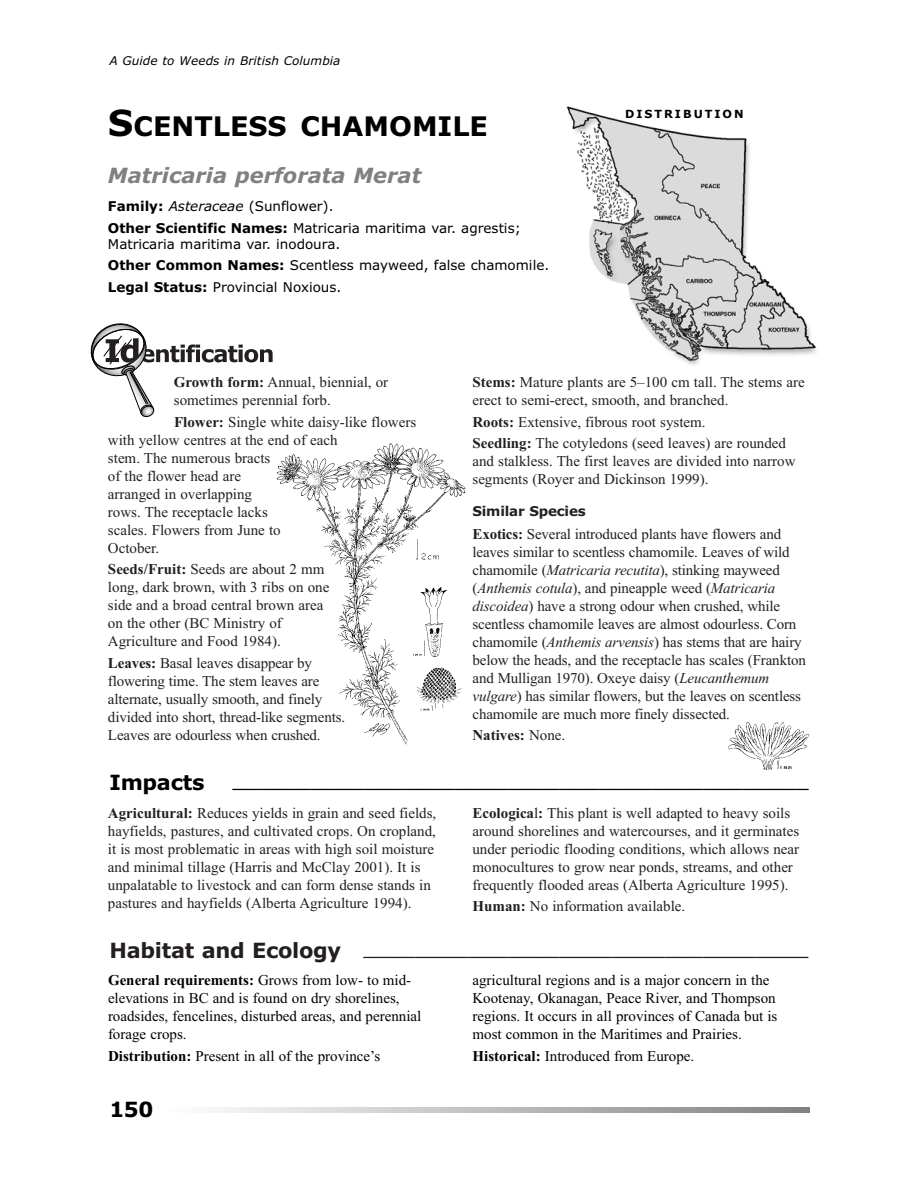
<style>
.page{position:relative;width:918px;height:1188px;background:#fff}
.page>*{position:absolute;margin:0;border:0;box-sizing:border-box;transform-origin:0 0}
.t1{font:700 27px "Verdana";color:#000}
.t2{font:21px "Verdana";color:#231f20}
.t3{font:21px "Verdana";color:#000}
.t4{font:italic 700 21px "Verdana";color:#808080}
.t5{font:700 21px "Verdana";letter-spacing:-.015em;color:#000}
.t6{font:15px/18px "Times New Roman";color:#231f20}
.t7{font:15px/18px "Times New Roman";color:#000}
.t8{font:700 15px "Times New Roman";color:#231f20}
.t9{font:13.5px/21.6px "Verdana";color:#000}
.t10{font:700 13.5px "Verdana";letter-spacing:-.015em;color:#231f20}
.t11{font:italic 12px "Verdana";letter-spacing:.005em;color:#000}
.t12{font:700 11.25px "Verdana";letter-spacing:.18em;color:#000}
.s1{font-size:36px}
.s2{font-weight:700}
.s3{font-style:italic}
.s4{font-weight:400}
</style>
<div class="page">
<svg style="left:217px;top:1107px;width:593px;height:5px"></svg>
<svg style="left:90px;top:323px;width:183px;height:95px"></svg>
<img style="left:566px;top:106px;width:250px;height:259px">
<img style="left:722px;top:712px;width:94px;height:64px;border-radius:50%">
<img style="left:276px;top:443px;width:190px;height:302px">
<img style="left:409px;top:575px;width:57px;height:157px">
<p class="t11" style="left:109px;top:56px;width:233px">A Guide to Weeds in British Columbia</p>
<h1 class="t1" style="left:108px;top:115px;width:381px"><span class="s1">S</span>CENTLESS CHAMOMILE</h1>
<h2 class="t4" style="left:108px;top:167px;width:315px">Matricaria perforata Merat</h2>
<p class="t9" style="left:108px;top:196px;width:414px"><span class="s2">Family:</span> <span class="s3">Asteraceae</span> (Sunflower).<br><span class="s2">Other Scientific Names:</span> Matricaria maritima var. agrestis;</p>
<p class="t9" style="left:108px;top:234px;width:443px">Matricaria maritima var. inodoura.<br><span class="s2">Other Common Names:</span> Scentless mayweed, false chamomile.<br><span class="s2">Legal Status:</span> Provincial Noxious.</p>
<p class="t12" style="left:625px;top:110px;width:120px">DISTRIBUTION</p>
<p class="t6" style="left:174px;top:374px;width:216px"><span class="s2">Growth form:</span> Annual, biennial, or sometimes perennial forb.</p>
<p class="t6" style="left:108px;top:414px;width:310px;text-indent:66px"><span class="s2">Flower:</span> Single white daisy-like flowers with yellow centres at the end of each<br>stem. The numerous bracts<br>of the flower head are<br>arranged in overlapping<br>rows. The receptacle lacks<br>scales. Flowers from June to<br>October.</p>
<p class="t6" style="left:108px;top:562px;width:223px"><span class="s2">Seeds/Fruit:</span> Seeds are about 2 mm long, dark brown, with 3 ribs on one side and a broad central brown area on the other (BC Ministry of<br>Agriculture and Food 1984).</p>
<p class="t6" style="left:108px;top:656px;width:239px"><span class="s2">Leaves:</span> Basal leaves disappear by flowering time. The stem leaves are alternate, usually smooth, and finely divided into short, thread-like segments.<br>Leaves are odourless when crushed.</p>
<p class="t6" style="left:472px;top:374px;width:334px"><span class="s2">Stems:</span> Mature plants are 5–100 cm tall. The stems are erect to semi-erect, smooth, and branched.</p>
<p class="t6" style="left:472px;top:412px;width:315px;line-height:21.8px"><span class="s2">Roots:</span> Extensive, fibrous root system.<br><span class="s2">Seedling:</span> The cotyledons (seed leaves) are rounded</p>
<p class="t6" style="left:472px;top:454px;width:325px">and stalkless. The first leaves are divided into narrow segments (Royer and Dickinson 1999).</p>
<p class="t10" style="left:472px;top:506px;width:115px">Similar Species</p>
<p class="t6" style="left:472px;top:526px;width:335px"><span class="s2">Exotics:</span> Several introduced plants have flowers and leaves similar to scentless chamomile. Leaves of wild chamomile (<span class="s3">Matricaria recutita</span>), stinking mayweed (<span class="s3">Anthemis cotula</span>), and pineapple weed (<span class="s3">Matricaria discoidea</span>) have a strong odour when crushed, while scentless chamomile leaves are almost odourless. Corn chamomile (<span class="s3">Anthemis arvensis</span>) has stems that are hairy below the heads, and the receptacle has scales (Frankton and Mulligan 1970). Oxeye daisy (<span class="s3">Leucanthemum vulgare</span>) has similar flowers, but the leaves on scentless chamomile are much more finely dissected.</p>
<p class="t8" style="left:472px;top:730px;width:94px">Natives: <span class="s4">None.</span></p>
<h2 class="t5" style="left:110px;top:774px;width:96px">Impacts</h2>
<h2 class="t3" style="left:233px;top:771px;width:578px">____________________________________________</h2>
<p class="t6" style="left:108px;top:805px;width:330px"><span class="s2">Agricultural:</span> Reduces yields in grain and seed fields, hayfields, pastures, and cultivated crops. On cropland, it is most problematic in areas with high soil moisture and minimal tillage (Harris and McClay 2001). It is unpalatable to livestock and can form dense stands in pastures and hayfields (Alberta Agriculture 1994).</p>
<p class="t6" style="left:472px;top:805px;width:328px"><span class="s2">Ecologica</span>l<span class="s2">:</span> This plant is well adapted to heavy soils around shorelines and watercourses, and it germinates under periodic flooding conditions, which allows near monocultures to grow near ponds, streams, and other frequently flooded areas (Alberta Agriculture 1995).</p>
<p class="t6" style="left:472px;top:899px;width:214px"><span class="s2">Human:</span> No information available.</p>
<h2 class="t2" style="left:110px;top:939px;width:701px"><span class="s2">Habitat and Ecology</span> __________________________________</h2>
<p class="t7" style="left:108px;top:973px;width:315px"><span class="s2">General requirements:</span> Grows from low- to mid&shy;elevations in BC and is found on dry shorelines, roadsides, fencelines, disturbed areas, and perennial forage crops.</p>
<p class="t7" style="left:108px;top:1049px;width:274px"><span class="s2">Distribution:</span> Present in all of the province’s</p>
<h2 class="t5" style="left:109px;top:1101px;width:45px">150</h2>
<p class="t7" style="left:472px;top:973px;width:306px">agricultural regions and is a major concern in the Kootenay, Okanagan, Peace River, and Thompson regions. It occurs in all provinces of Canada but is most common in the Maritimes and Prairies.</p>
<p class="t7" style="left:472px;top:1049px;width:223px"><span class="s2">Historical:</span> Introduced from Europe.</p>
</div>
